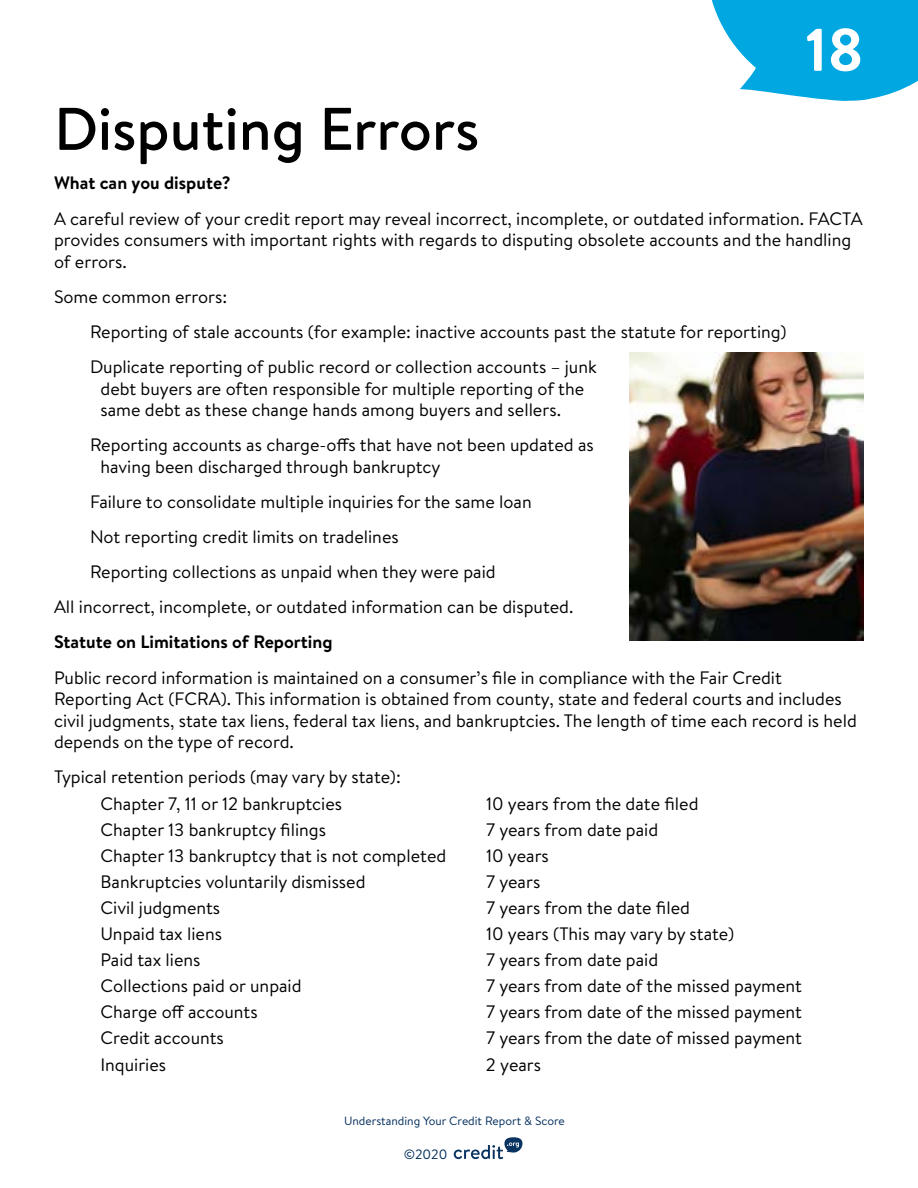
<style>
.page{position:relative;width:918px;height:1188px;background:#fff}
.page>*{position:absolute;margin:0;border:0;box-sizing:border-box;transform-origin:0 0}
.t1{font:500 60px "Brandon Text";color:#000}
.t2{font:700 60px "Brandon Text";color:#fff}
.t3{font:18px/21.6px "Brandon Text";color:#000}
.t4{font:700 18px "Brandon Text";color:#000}
.t5{font:13.5px "Brandon Text";color:#002d5b}
.t6{font:12px "Brandon Text";color:#002d5b}
</style>
<div class="page">
<svg style="left:711px;top:0;width:207px;height:101px"></svg>
<svg style="left:454px;top:1137px;width:68px;height:22px"></svg>
<img style="left:629px;top:352px;width:235px;height:288px">
<h1 class="t2" style="left:805px;top:8px;width:60px">18</h1>
<h1 class="t1" style="left:54px;top:88px;width:427px">Disputing Errors</h1>
<p class="t4" style="left:54px;top:171px;width:178px">What can you dispute?</p>
<p class="t3" style="left:54px;top:207px;width:810px">A careful review of your credit report may reveal incorrect, incomplete, or outdated information. FACTA provides consumers with important rights with regards to disputing obsolete accounts and the handling of errors.</p>
<p class="t3" style="left:90px;top:278px;width:698px;line-height:35.1px;text-indent:-36px">Some common errors:<br>Reporting of stale accounts (for example: inactive accounts past the statute for reporting)<br>Duplicate reporting of public record or collection accounts – junk</p>
<p class="t3" style="left:100px;top:377px;width:485px">debt buyers are often responsible for multiple reporting of the same debt as these change hands among buyers and sellers.</p>
<p class="t3" style="left:100px;top:434px;width:495px;text-indent:-10px">Reporting accounts as charge-offs that have not been updated as having been discharged through bankruptcy</p>
<p class="t3" style="left:90px;top:490px;width:443px">Failure to consolidate multiple inquiries for the same loan</p>
<p class="t3" style="left:90px;top:526px;width:310px">Not reporting credit limits on tradelines</p>
<p class="t3" style="left:90px;top:561px;width:407px">Reporting collections as unpaid when they were paid</p>
<p class="t3" style="left:54px;top:596px;width:521px">All incorrect, incomplete, or outdated information can be disputed.</p>
<p class="t4" style="left:54px;top:630px;width:280px">Statute on Limitations of Reporting</p>
<p class="t3" style="left:54px;top:666px;width:804px">Public record information is maintained on a consumer’s file in compliance with the Fair Credit Reporting Act (FCRA). This information is obtained from county, state and federal courts and includes civil judgments, state tax liens, federal tax liens, and bankruptcies. The length of time each record is held depends on the type of record.</p>
<p class="t3" style="left:100px;top:764px;width:302px;line-height:26.1px;text-indent:-46px">Typical retention periods (may vary by state):<br>Chapter 7, 11 or 12 bankruptcies</p>
<p class="t3" style="left:486px;top:792px;width:214px">10 years from the date filed</p>
<p class="t3" style="left:100px;top:818px;width:227px">Chapter 13 bankruptcy filings</p>
<p class="t3" style="left:486px;top:818px;width:174px">7 years from date paid</p>
<p class="t3" style="left:100px;top:844px;width:347px">Chapter 13 bankruptcy that is not completed</p>
<p class="t3" style="left:486px;top:844px;width:64px">10 years</p>
<p class="t3" style="left:100px;top:870px;width:267px">Bankruptcies voluntarily dismissed</p>
<p class="t3" style="left:486px;top:870px;width:56px">7 years</p>
<p class="t3" style="left:100px;top:896px;width:121px">Civil judgments</p>
<p class="t3" style="left:486px;top:896px;width:205px">7 years from the date filed</p>
<p class="t3" style="left:100px;top:922px;width:123px">Unpaid tax liens</p>
<p class="t3" style="left:486px;top:922px;width:250px">10 years (This may vary by state)</p>
<p class="t3" style="left:100px;top:949px;width:102px">Paid tax liens</p>
<p class="t3" style="left:486px;top:949px;width:174px">7 years from date paid</p>
<p class="t3" style="left:100px;top:975px;width:203px">Collections paid or unpaid</p>
<p class="t3" style="left:486px;top:975px;width:318px">7 years from date of the missed payment</p>
<p class="t3" style="left:100px;top:1001px;width:159px">Charge off accounts</p>
<p class="t3" style="left:486px;top:1001px;width:318px">7 years from date of the missed payment</p>
<p class="t3" style="left:100px;top:1027px;width:125px">Credit accounts</p>
<p class="t3" style="left:486px;top:1027px;width:318px">7 years from the date of missed payment</p>
<p class="t3" style="left:100px;top:1053px;width:67px">Inquiries</p>
<p class="t3" style="left:486px;top:1053px;width:57px">2 years</p>
<p class="t6" style="left:344px;top:1112px;width:222px">Understanding Your Credit Report &amp; Score</p>
<p class="t5" style="left:404px;top:1145px;width:45px">©2020</p>
</div>
